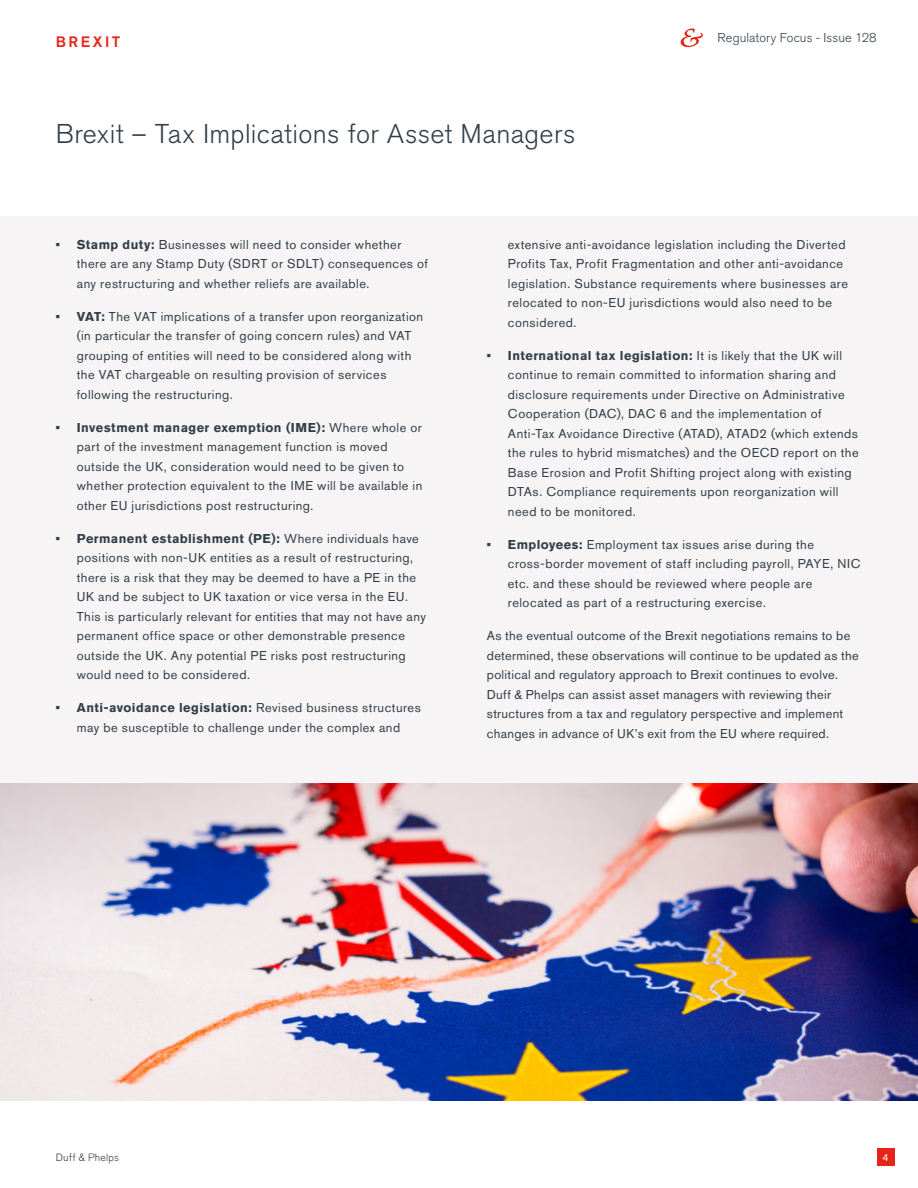
<style>
.page{position:relative;width:918px;height:1188px;background:#fff}
.page>*{position:absolute;margin:0;border:0;box-sizing:border-box;transform-origin:0 0}
.Article_Title{font:300 27px "Akzidenz Grotesk BQ";letter-spacing:.015em;color:#313e48}
.Heading{font:500 15px "Akzidenz Grotesk BQ";letter-spacing:.16em;color:#e72419}
.Body_Text{font:12.75px/19.5px "Akzidenz Grotesk BQ";letter-spacing:.04em;color:#313e48}
.t1{font:300 12.75px "Akzidenz Grotesk BQ";letter-spacing:.01em;color:#313e48}
.t2{font:300 10.5px "Akzidenz Grotesk BQ";letter-spacing:.02em;color:#313e48}
.t3{font:10.5px "Akzidenz Grotesk BQ";color:#fff}
.s1{font-family:"Akzidenz Grotesk Pro";font-weight:700}
</style>
<div class="page">
<svg style="left:681px;top:29px;width:22px;height:18px"></svg>
<div style="left:0;top:216px;width:918px;height:866px;background:#f6f4f5"></div>
<div style="left:877px;top:1148px;width:18px;height:18px;background:#e72419"></div>
<img style="left:0;top:783px;width:918px;height:317px">
<p class="Heading" style="left:56px;top:33px;width:66px">BREXIT</p>
<p class="Article_Title" style="left:56px;top:118px;width:521px">Brexit – Tax Implications for Asset Managers</p>
<p class="t1" style="left:718px;top:31px;width:160px">Regulatory Focus - Issue 128</p>
<p class="Body_Text" style="left:77px;top:234px;width:353px;text-indent:-21px"><span class="s1">• Stamp duty:</span> Businesses will need to consider whether there are any Stamp Duty (SDRT or SDLT) consequences of any restructuring and whether reliefs are available.</p>
<p class="Body_Text" style="left:77px;top:306px;width:348px;text-indent:-21px"><span class="s1">• VAT:</span> The VAT implications of a transfer upon reorganization (in particular the transfer of going concern rules) and VAT grouping of entities will need to be considered along with the VAT chargeable on resulting provision of services following the restructuring.</p>
<p class="Body_Text" style="left:77px;top:417px;width:347px;text-indent:-21px"><span class="s1">• Investment manager exemption (IME):</span> Where whole or part of the investment management function is moved outside the UK, consideration would need to be given to whether protection equivalent to the IME will be available in other EU jurisdictions post restructuring.</p>
<p class="Body_Text" style="left:77px;top:528px;width:351px;text-indent:-21px"><span class="s1">• Permanent establishment (PE):</span> Where individuals have positions with non-UK entities as a result of restructuring, there is a risk that they may be deemed to have a PE in the UK and be subject to UK taxation or vice versa in the EU.<br>This is particularly relevant for entities that may not have any permanent office space or other demonstrable presence outside the UK. Any potential PE risks post restructuring would need to be considered.</p>
<p class="Body_Text" style="left:56px;top:698px;width:367px;text-align:center"><span class="s1">• Anti-avoidance legislation:</span> Revised business structures may be susceptible to challenge under the complex and</p>
<p class="Body_Text" style="left:508px;top:234px;width:342px">extensive anti-avoidance legislation including the Diverted Profits Tax, Profit Fragmentation and other anti-avoidance legislation. Substance requirements where businesses are relocated to non-EU jurisdictions would also need to be considered.</p>
<p class="Body_Text" style="left:508px;top:345px;width:352px;text-indent:-21px"><span class="s1">• International tax legislation:</span> It is likely that the UK will continue to remain committed to information sharing and disclosure requirements under Directive on Administrative Cooperation (DAC), DAC 6 and the implementation of Anti-Tax Avoidance Directive (ATAD), ATAD2 (which extends the rules to hybrid mismatches) and the OECD report on the Base Erosion and Profit Shifting project along with existing DTAs. Compliance requirements upon reorganization will need to be monitored.</p>
<p class="Body_Text" style="left:508px;top:534px;width:354px;text-indent:-21px"><span class="s1">• Employees:</span> Employment tax issues arise during the cross-border movement of staff including payroll, PAYE, NIC etc. and these should be reviewed where people are relocated as part of a restructuring exercise.</p>
<p class="Body_Text" style="left:487px;top:626px;width:373px">As the eventual outcome of the Brexit negotiations remains to be determined, these observations will continue to be updated as the political and regulatory approach to Brexit continues to evolve.<br>Duff &amp; Phelps can assist asset managers with reviewing their structures from a tax and regulatory perspective and implement changes in advance of UK’s exit from the EU where required.</p>
<p class="t2" style="left:56px;top:1152px;width:65px">Duff &amp; Phelps</p>
<p class="t3" style="left:883px;top:1151px;width:8px">4</p>
</div>
